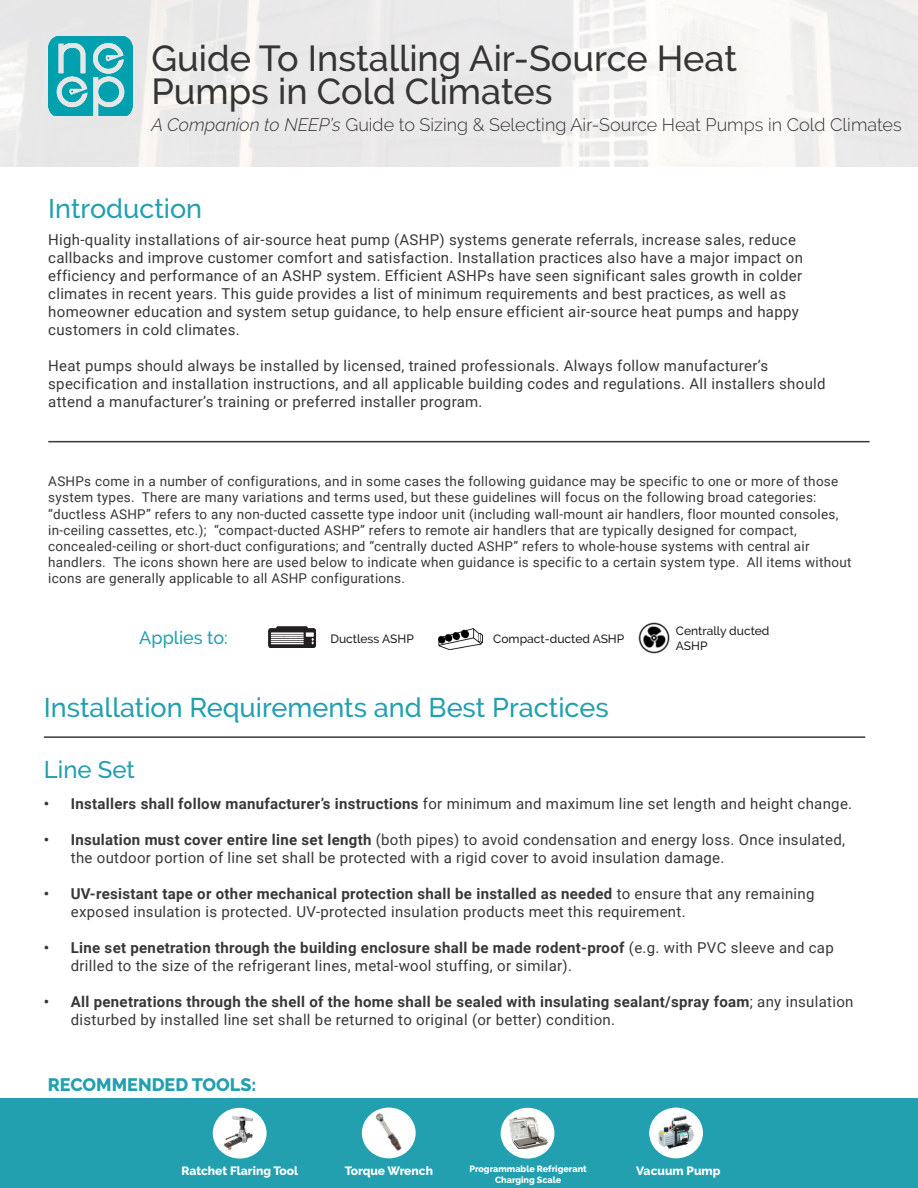
<style>
.page{position:relative;width:918px;height:1188px;background:#fff}
.page>*{position:absolute;margin:0;border:0;box-sizing:border-box;transform-origin:0 0}
.t1{font:500 36px/33px "Raleway";color:#353535}
.t2{font:500 27px "Raleway";color:#22a0af}
.t3{font:500 24px "Raleway";color:#22a0af}
.t4{font:300 18px "Raleway";color:#353535}
.t5{font:800 18px "Raleway";color:#22a0af}
.t6{font:500 18px "Raleway";color:#22a0af}
.t7{font:15px/18px "Roboto";letter-spacing:.02em;color:#383839}
.t8{font:13.5px/16.2px "Roboto";letter-spacing:.02em;color:#383839}
.t9{font:500 12px/14.4px "Raleway";color:#231f20}
.t10{font:800 12px "Raleway";color:#fff}
.t11{font:800 9px "Raleway";color:#fff}
.s1{font-style:italic}
.s2{font-weight:700}
</style>
<div class="page">
<img style="left:1px;top:0;width:917px;height:167px">
<div style="left:0;top:1099px;width:918px;height:89px;background:#22a0af"></div>
<div style="left:213px;top:1108px;width:54px;height:51px;background:#fff;border-radius:50%"></div>
<div style="left:362px;top:1108px;width:54px;height:50px;background:#fff;border-radius:50%"></div>
<div style="left:501px;top:1108px;width:53px;height:51px;background:#fff;border-radius:50%"></div>
<div style="left:649px;top:1108px;width:54px;height:50px;background:#fff;border-radius:50%"></div>
<img style="left:224px;top:1116px;width:29px;height:34px">
<img style="left:509px;top:1118px;width:38px;height:31px">
<img style="left:658px;top:1115px;width:36px;height:34px">
<img style="left:362px;top:1111px;width:53px;height:44px">
<hr style="left:44px;top:736px;width:821px;height:2px;background:#383839">
<hr style="left:48px;top:441px;width:822px;height:1px;background:#383839">
<img style="left:638px;top:622px;width:31px;height:31px">
<img style="left:268px;top:626px;width:47px;height:22px">
<img style="left:438px;top:628px;width:45px;height:21px">
<img style="left:48px;top:37px;width:84px;height:79px">
<p class="t1" style="left:151px;top:41px;width:587px">Guide To Installing Air-Source Heat<br>Pumps in Cold Climates</p>
<p class="t4" style="left:151px;top:114px;width:752px"><span class="s1">A Companion to NEEP’s</span> Guide to Sizing &amp; Selecting Air-Source Heat Pumps in Cold Climates</p>
<p class="t2" style="left:48px;top:193px;width:155px">Introduction</p>
<p class="t7" style="left:48px;top:230px;width:756px">High-quality installations of air-source heat pump (ASHP) systems generate referrals, increase sales, reduce callbacks and improve customer comfort and satisfaction. Installation practices also have a major impact on efficiency and performance of an ASHP system. Efficient ASHPs have seen significant sales growth in colder climates in recent years. This guide provides a list of minimum requirements and best practices, as well as homeowner education and system setup guidance, to help ensure efficient air-source heat pumps and happy customers in cold climates.</p>
<p class="t7" style="left:48px;top:356px;width:779px">Heat pumps should always be installed by licensed, trained professionals. Always follow manufacturer’s specification and installation instructions, and all applicable building codes and regulations. All installers should attend a manufacturer’s training or preferred installer program.</p>
<p class="t8" style="left:48px;top:473px;width:805px">ASHPs come in a number of configurations, and in some cases the following guidance may be specific to one or more of those system types. There are many variations and terms used, but these guidelines will focus on the following broad categories: “ductless ASHP” refers to any non-ducted cassette type indoor unit (including wall-mount air handlers, floor mounted consoles, in-ceiling cassettes, etc.); “compact-ducted ASHP” refers to remote air handlers that are typically designed for compact, concealed-ceiling or short-duct configurations; and “centrally ducted ASHP” refers to whole-house systems with central air handlers. The icons shown here are used below to indicate when guidance is specific to a certain system type. All items without icons are generally applicable to all ASHP configurations.</p>
<p class="t6" style="left:139px;top:627px;width:90px">Applies to:</p>
<p class="t9" style="left:676px;top:624px;width:95px">Centrally ducted<br>ASHP</p>
<p class="t9" style="left:330px;top:631px;width:85px">Ductless ASHP</p>
<p class="t9" style="left:493px;top:632px;width:133px">Compact-ducted ASHP</p>
<p class="t2" style="left:44px;top:692px;width:566px">Installation Requirements and Best Practices</p>
<p class="t3" style="left:44px;top:755px;width:93px">Line Set</p>
<p class="t7" style="left:44px;top:794px;width:810px"><span class="s2">• Installers shall follow manufacturer’s instructions</span> for minimum and maximum line set length and height change.</p>
<p class="t7" style="left:71px;top:830px;width:776px;text-indent:-27px"><span class="s2">• Insulation must cover entire line set length</span> (both pipes) to avoid condensation and energy loss. Once insulated, the outdoor portion of line set shall be protected with a rigid cover to avoid insulation damage.</p>
<p class="t7" style="left:71px;top:884px;width:745px;text-indent:-27px"><span class="s2">• UV-resistant tape or other mechanical protection shall be installed as needed</span> to ensure that any remaining exposed insulation is protected. UV-protected insulation products meet this requirement.</p>
<p class="t7" style="left:71px;top:938px;width:765px;text-indent:-27px"><span class="s2">• Line set penetration through the building enclosure shall be made rodent-proof</span> (e.g. with PVC sleeve and cap drilled to the size of the refrigerant lines, metal-wool stuffing, or similar).</p>
<p class="t7" style="left:71px;top:992px;width:784px;text-indent:-27px"><span class="s2">• All penetrations through the shell of the home shall be sealed with insulating sealant/spray foam</span>; any insulation disturbed by installed line set shall be returned to original (or better) condition.</p>
<p class="t5" style="left:48px;top:1074px;width:210px">RECOMMENDED TOOLS:</p>
<p class="t10" style="left:181px;top:1164px;width:118px">Ratchet Flaring Tool</p>
<p class="t10" style="left:345px;top:1164px;width:90px">Torque Wrench</p>
<p class="t11" style="left:470px;top:1164px;width:119px">Programmable Refrigerant</p>
<p class="t10" style="left:636px;top:1164px;width:86px">Vacuum Pump</p>
<p class="t11" style="left:495px;top:1174px;width:68px">Charging Scale</p>
</div>
